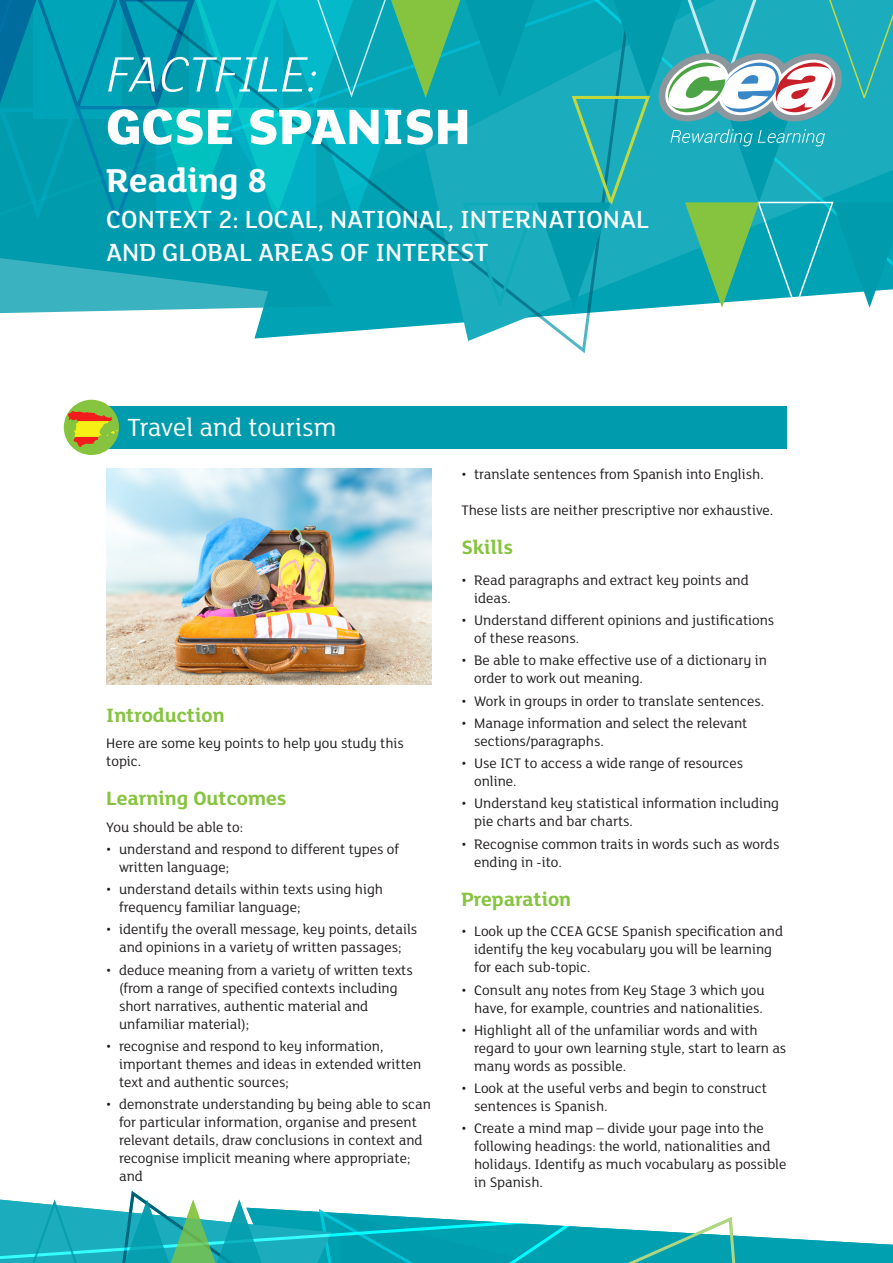
<style>
.page{position:relative;width:893px;height:1263px;background:#fff}
.page>*{position:absolute;margin:0;border:0;box-sizing:border-box;transform-origin:0 0}
.t1{font:800 54px "FS Lola";color:#fff}
.t2{font:italic 300 54px "FS Lola";color:#fff}
.t3{font:700 36px "FS Lola";color:#fff}
.t4{font:500 27px/32.4px "FS Lola";color:#fff}
.t5{font:27px "FS Lola";color:#fff}
.t6{font:700 21px "FS Lola";color:#86c43f}
.Body_Text{font:15px/18px "FS Lola";color:#231f20}
</style>
<div class="page">
<svg style="left:0;top:312px;width:598px;height:42px"></svg>
<svg style="left:0;top:0;width:893px;height:312px;background:#1aaab5"></svg>
<div style="left:106px;top:406px;width:681px;height:42px;background:#009bac"></div>
<div style="left:66px;top:402px;width:51px;height:51px;background:#86c43f;border-radius:50%"></div>
<div style="left:64px;top:400px;width:55px;height:55px;border:4px solid #86c43f;border-radius:50%"></div>
<svg style="left:68px;top:411px;width:50px;height:36px"></svg>
<svg style="left:0;top:1191px;width:893px;height:72px"></svg>
<img style="left:107px;top:468px;width:324px;height:216px">
<p class="t2" style="left:106px;top:39px;width:214px">FACTFILE:</p>
<p class="t1" style="left:106px;top:89px;width:366px">GCSE SPANISH</p>
<p class="t3" style="left:106px;top:155px;width:162px">Reading 8</p>
<p class="t4" style="left:106px;top:202px;width:544px">CONTEXT 2: LOCAL, NATIONAL, INTERNATIONAL<br>AND GLOBAL AREAS OF INTEREST</p>
<h1 class="t5" style="left:128px;top:409px;width:210px">Travel and tourism</h1>
<h2 class="t6" style="left:106px;top:700px;width:120px">Introduction</h2>
<p class="Body_Text" style="left:106px;top:734px;width:299px">Here are some key points to help you study this topic.</p>
<h2 class="t6" style="left:106px;top:784px;width:182px">Learning Outcomes</h2>
<p class="Body_Text" style="left:106px;top:817px;width:138px">You should be able to:</p>
<p class="Body_Text" style="left:119px;top:839px;width:282px;text-indent:-13px">• understand and respond to different types of written language;</p>
<p class="Body_Text" style="left:119px;top:880px;width:265px;text-indent:-13px">• understand details within texts using high frequency familiar language;</p>
<p class="Body_Text" style="left:106px;top:920px;width:312px;text-align:center">• identify the overall message, key points, details and opinions in a variety of written passages;</p>
<p class="Body_Text" style="left:119px;top:960px;width:295px;text-indent:-13px">• deduce meaning from a variety of written texts (from a range of specified contexts including short narratives, authentic material and unfamiliar material);</p>
<p class="Body_Text" style="left:119px;top:1036px;width:304px;text-indent:-13px">• recognise and respond to key information, important themes and ideas in extended written text and authentic sources;</p>
<p class="Body_Text" style="left:119px;top:1095px;width:313px;text-indent:-13px">• demonstrate understanding by being able to scan for particular information, organise and present relevant details, draw conclusions in context and recognise implicit meaning where appropriate; and</p>
<p class="Body_Text" style="left:461px;top:464px;width:304px">• translate sentences from Spanish into English.</p>
<p class="Body_Text" style="left:461px;top:500px;width:313px">These lists are neither prescriptive nor exhaustive.</p>
<h2 class="t6" style="left:461px;top:533px;width:53px">Skills</h2>
<p class="Body_Text" style="left:474px;top:570px;width:276px;text-indent:-13px">• Read paragraphs and extract key points and ideas.</p>
<p class="Body_Text" style="left:474px;top:610px;width:302px;text-indent:-13px">• Understand different opinions and justifications of these reasons.</p>
<p class="Body_Text" style="left:474px;top:651px;width:294px;text-indent:-13px">• Be able to make effective use of a dictionary in order to work out meaning.</p>
<p class="Body_Text" style="left:461px;top:691px;width:304px">• Work in groups in order to translate sentences.</p>
<p class="Body_Text" style="left:474px;top:713px;width:275px;text-indent:-13px">• Manage information and select the relevant sections/paragraphs.</p>
<p class="Body_Text" style="left:474px;top:753px;width:271px;text-indent:-13px">• Use ICT to access a wide range of resources online.</p>
<p class="Body_Text" style="left:474px;top:794px;width:307px;text-indent:-13px">• Understand key statistical information including pie charts and bar charts.</p>
<p class="Body_Text" style="left:474px;top:834px;width:307px;text-indent:-13px">• Recognise common traits in words such as words ending in -ito.</p>
<h2 class="t6" style="left:461px;top:884px;width:111px">Preparation</h2>
<p class="Body_Text" style="left:474px;top:922px;width:310px;text-indent:-13px">• Look up the CCEA GCSE Spanish specification and identify the key vocabulary you will be learning for each sub-topic.</p>
<p class="Body_Text" style="left:461px;top:980px;width:305px;text-align:right">• Consult any notes from Key Stage 3 which you have, for example, countries and nationalities.</p>
<p class="Body_Text" style="left:474px;top:1020px;width:314px;text-indent:-13px">• Highlight all of the unfamiliar words and with regard to your own learning style, start to learn as many words as possible.</p>
<p class="Body_Text" style="left:474px;top:1079px;width:294px;text-indent:-13px">• Look at the useful verbs and begin to construct sentences is Spanish.</p>
<p class="Body_Text" style="left:474px;top:1119px;width:314px;text-indent:-13px">• Create a mind map – divide your page into the following headings: the world, nationalities and holidays. Identify as much vocabulary as possible in Spanish.</p>
</div>
